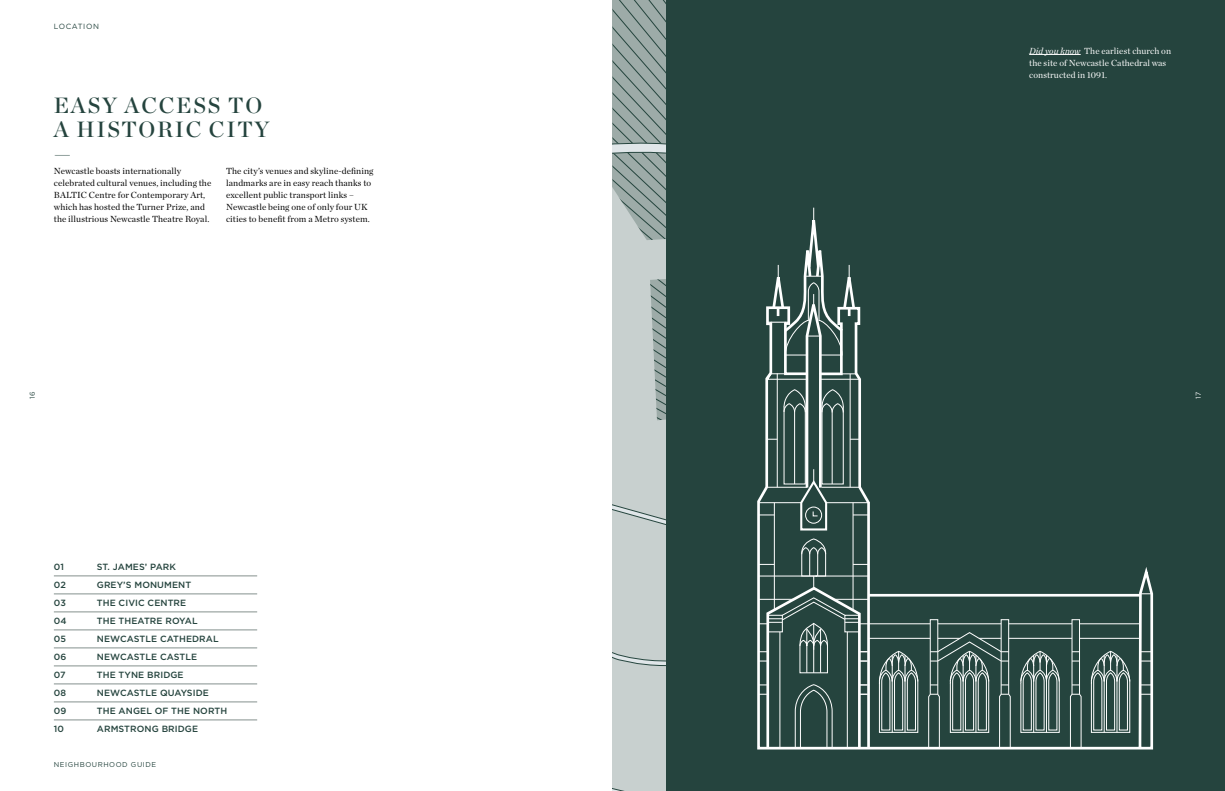
<style>
.page{position:relative;width:1225px;height:791px;background:#fff}
.page>*{position:absolute;margin:0;border:0;box-sizing:border-box;transform-origin:0 0}
.t1{font:22px/24px "Chronicle Display Semi";letter-spacing:.08em;color:#25443e}
.t2{font:9px/12px "Chronicle Deck";letter-spacing:.01em;color:#000}
.t3{font:500 9px "Gotham";letter-spacing:.01em;color:#25443e}
.t4{font:9px/12px "Chronicle Deck";letter-spacing:.01em;color:#fff}
.t5{font:7.5px "Gotham";letter-spacing:.08em;color:#25443e}
.t6{font:7px "Gotham";letter-spacing:.08em;color:#25443e}
.t7{font:7px "Gotham";color:#fff}
.s1{font-style:italic}
</style>
<div class="page">
<hr style="left:54px;top:576px;width:203px;height:1px;background:#85918e">
<hr style="left:54px;top:594px;width:203px;height:1px;background:#85918e">
<hr style="left:54px;top:612px;width:203px;height:1px;background:#85918e">
<hr style="left:54px;top:630px;width:203px;height:1px;background:#85918e">
<hr style="left:54px;top:648px;width:203px;height:1px;background:#85918e">
<hr style="left:54px;top:666px;width:203px;height:1px;background:#85918e">
<hr style="left:54px;top:684px;width:203px;height:1px;background:#85918e">
<hr style="left:54px;top:702px;width:203px;height:1px;background:#85918e">
<hr style="left:54px;top:720px;width:203px;height:1px;background:#85918e">
<svg style="left:612px;top:0;width:613px;height:791px;background:#38544f"></svg>
<p class="t5" style="left:54px;top:22px;width:47px">LOCATION</p>
<h1 class="t1" style="left:54px;top:92px;width:217px">EASY ACCESS TO<br>A HISTORIC CITY —</h1>
<p class="t2" style="left:54px;top:164px;width:159px">Newcastle boasts internationally celebrated cultural venues, including the BALTIC Centre for Contemporary Art, which has hosted the Turner Prize, and the illustrious Newcastle Theatre Royal.</p>
<p class="t2" style="left:226px;top:164px;width:149px">The city’s venues and skyline-defining landmarks are in easy reach thanks to excellent public transport links – Newcastle being one of only four UK cities to benefit from a Metro system.</p>
<p class="t4" style="left:1029px;top:44px;width:143px"><span class="s1">Did you know</span> The earliest church on the site of Newcastle Cathedral was constructed in 1091.</p>
<p class="t6" style="left:28px;top:399px;width:9px;rotate:-90deg">16</p>
<p class="t7" style="left:1193px;top:399px;width:9px;rotate:-90deg">17</p>
<p class="t3" style="left:54px;top:560px;width:12px">01</p>
<p class="t3" style="left:97px;top:560px;width:81px">ST. JAMES’ PARK</p>
<p class="t3" style="left:54px;top:578px;width:14px">02</p>
<p class="t3" style="left:97px;top:578px;width:96px">GREY’S MONUMENT</p>
<p class="t3" style="left:54px;top:596px;width:14px">03</p>
<p class="t3" style="left:97px;top:596px;width:91px">THE CIVIC CENTRE</p>
<p class="t3" style="left:54px;top:614px;width:14px">04</p>
<p class="t3" style="left:97px;top:614px;width:102px">THE THEATRE ROYAL</p>
<p class="t3" style="left:54px;top:632px;width:14px">05</p>
<p class="t3" style="left:97px;top:632px;width:123px">NEWCASTLE CATHEDRAL</p>
<p class="t3" style="left:54px;top:650px;width:14px">06</p>
<p class="t3" style="left:97px;top:650px;width:102px">NEWCASTLE CASTLE</p>
<p class="t3" style="left:54px;top:668px;width:13px">07</p>
<p class="t3" style="left:97px;top:668px;width:88px">THE TYNE BRIDGE</p>
<p class="t3" style="left:54px;top:686px;width:14px">08</p>
<p class="t3" style="left:97px;top:686px;width:113px">NEWCASTLE QUAYSIDE</p>
<p class="t3" style="left:54px;top:704px;width:14px">09</p>
<p class="t3" style="left:97px;top:704px;width:132px">THE ANGEL OF THE NORTH</p>
<p class="t3" style="left:54px;top:722px;width:12px">10</p>
<p class="t3" style="left:97px;top:722px;width:103px">ARMSTRONG BRIDGE</p>
<p class="t6" style="left:54px;top:760px;width:104px">NEIGHBOURHOOD GUIDE</p>
</div>
